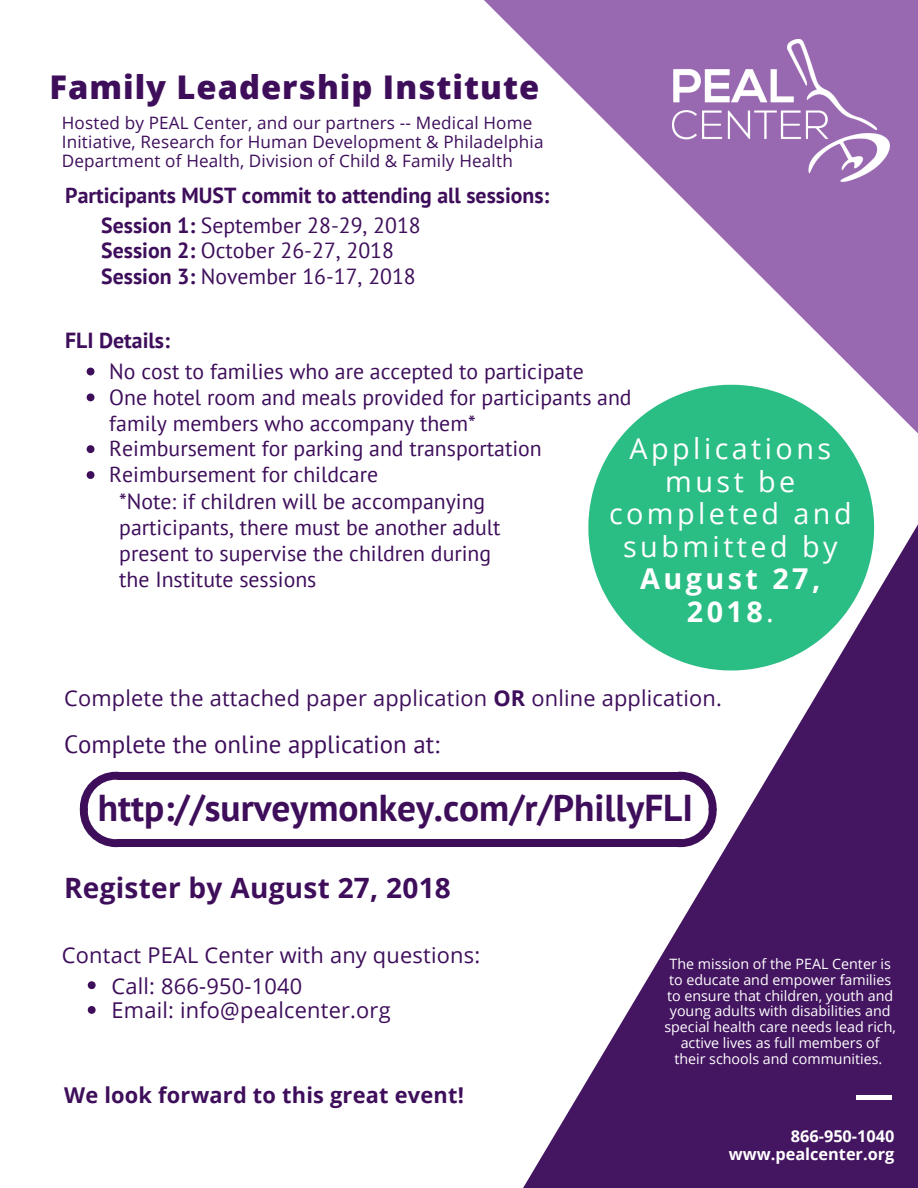
<style>
.page{position:relative;width:918px;height:1188px;background:#fff}
.page>*{position:absolute;margin:0;border:0;box-sizing:border-box;transform-origin:0 0}
.t1{font:700 37.35px "PT Sans";color:#3e0e5b}
.t2{font:800 32.7px "Open Sans";letter-spacing:.03em;color:#3e0e5b}
.t3{font:28.8px/32.7px "Open Sans";letter-spacing:.12em;color:#fff;text-align:center}
.t4{font:700 28.8px/32.7px "Open Sans";letter-spacing:.12em;color:#fff;text-align:center}
.t5{font:700 28.05px "Open Sans";letter-spacing:.01em;color:#3e0e5b}
.t6{font:24.9px "PT Sans";color:#3e0e5b}
.t7{font:21.75px/25.8px "PT Sans";color:#3e0e5b}
.t8{font:21.75px/30.3px "Open Sans";letter-spacing:.01em;color:#3e0e5b}
.t9{font:700 21.75px/29.2px "PT Sans";color:#3e0e5b}
.t10{font:700 21.75px "Open Sans";letter-spacing:.01em;color:#3e0e5b}
.t11{font:17.1px/19.2px "Open Sans";letter-spacing:.01em;color:#3e0e5b}
.t12{font:700 16.35px/18px "Open Sans";color:#fff;text-align:right}
.t13{font:14.25px/15.8px "Open Sans";color:#fff;text-align:center}
.s1{font-weight:400}
.s2{font-weight:700}
</style>
<div class="page">
<div style="left:117px;top:772px;width:565px;height:8px;background:#3e0e5b"></div>
<div style="left:117px;top:839px;width:565px;height:8px;background:#3e0e5b"></div>
<svg style="left:80px;top:772px;width:37px;height:75px"></svg>
<svg style="left:523px;top:606px;width:395px;height:582px;fill:#441560"></svg>
<svg style="left:484px;top:0;width:434px;height:606px"></svg>
<img style="left:673px;top:39px;width:217px;height:142px">
<svg style="left:588px;top:385px;width:286px;height:285px;fill:#2abd84"></svg>
<svg style="left:88px;top:981px;width:8px;height:8px"></svg>
<svg style="left:88px;top:1006px;width:8px;height:8px"></svg>
<svg style="left:87px;top:368px;width:7px;height:7px"></svg>
<svg style="left:87px;top:393px;width:7px;height:8px"></svg>
<svg style="left:87px;top:445px;width:7px;height:8px"></svg>
<svg style="left:87px;top:471px;width:7px;height:8px"></svg>
<hr style="left:856px;top:1096px;width:36px;height:4px;background:#fff">
<h2 class="t2" style="left:50px;top:64px;width:491px">Family Leadership Institute</h2>
<p class="t11" style="left:62px;top:113px;width:483px">Hosted by PEAL Center, and our partners -- Medical Home<br>Initiative, Research for Human Development &amp; Philadelphia<br>Department of Health, Division of Child &amp; Family Health</p>
<p class="t9" style="left:101px;top:181px;width:450px;text-indent:-36px">Participants MUST commit to attending all sessions:<br>Session 1: <span class="s1">September 28-29, 2018</span></p>
<p class="t7" style="left:101px;top:237px;width:316px"><span class="s2">Session 2:</span> October 26-27, 2018<br><span class="s2">Session 3:</span> November 16-17, 2018</p>
<p class="t9" style="left:65px;top:326px;width:106px">FLI Details:</p>
<p class="t7" style="left:109px;top:358px;width:476px">No cost to families who are accepted to participate</p>
<p class="t7" style="left:109px;top:384px;width:524px">One hotel room and meals provided for participants and</p>
<p class="t7" style="left:109px;top:410px;width:368px">family members who accompany them*</p>
<p class="t7" style="left:109px;top:435px;width:434px">Reimbursement for parking and transportation</p>
<p class="t7" style="left:109px;top:461px;width:270px">Reimbursement for childcare</p>
<p class="t7" style="left:119px;top:488px;width:368px">*Note: if children will be accompanying</p>
<p class="t7" style="left:119px;top:514px;width:383px">participants, there must be another adult</p>
<p class="t7" style="left:119px;top:540px;width:374px">present to supervise the children during</p>
<p class="t7" style="left:119px;top:566px;width:199px">the Institute sessions</p>
<h3 class="t3" style="left:609px;top:431px;width:244px">Applications must be completed and submitted by</h3>
<h3 class="t4" style="left:640px;top:562px;width:182px">August 27,<br>2018<span class="s1">.</span></h3>
<p class="t8" style="left:64px;top:682px;width:659px">Complete the attached paper application <span class="s2">OR</span> online application.</p>
<p class="t6" style="left:64px;top:727px;width:377px">Complete the online application at:</p>
<h1 class="t1" style="left:98px;top:783px;width:597px">http://surveymonkey.com/r/PhillyFLI</h1>
<p class="t5" style="left:64px;top:868px;width:388px">Register by August 27, 2018</p>
<p class="t8" style="left:112px;top:940px;width:370px;text-indent:-50px">Contact PEAL Center with any questions:<br>Call: 866-950-1040</p>
<p class="t8" style="left:112px;top:995px;width:281px">Email: info@pealcenter.org</p>
<p class="t10" style="left:64px;top:1080px;width:401px">We look forward to this great event!</p>
<p class="t13" style="left:664px;top:956px;width:233px">The mission of the PEAL Center is to educate and empower families to ensure that children, youth and young adults with disabilities and special health care needs lead rich, active lives as full members of their schools and communities.</p>
<p class="t12" style="left:729px;top:1126px;width:167px">866-950-1040 www.pealcenter.org</p>
</div>
